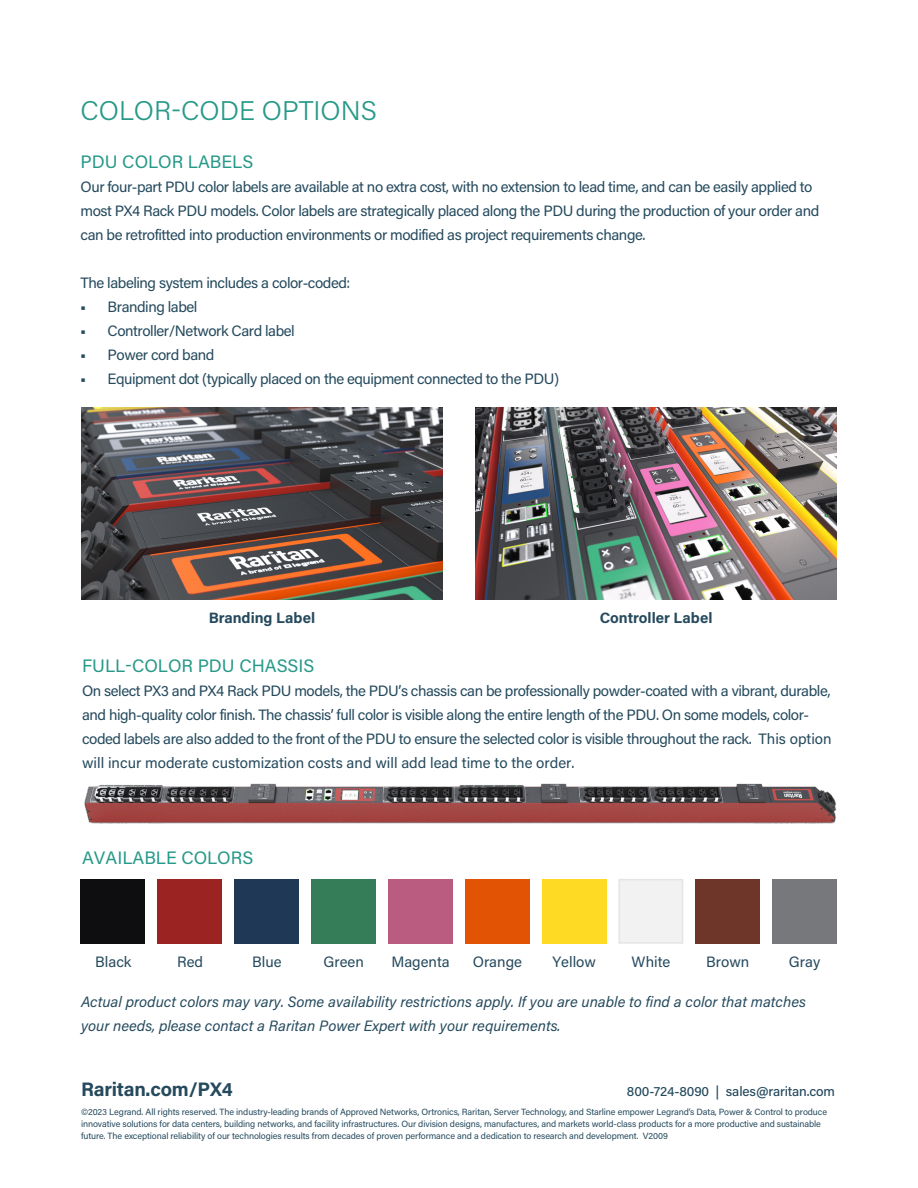
<style>
.page{position:relative;width:918px;height:1188px;background:#fff}
.page>*{position:absolute;margin:0;border:0;box-sizing:border-box;transform-origin:0 0}
.t1{font:300 27px "Acumin Pro";color:#279989}
.Footer_CTA_Black{font:700 19.5px "Acumin Pro";letter-spacing:-.01em;color:#254a5d}
.t2{font:18px "Acumin Pro";color:#279989}
.t3{font:15px/24px "Acumin Pro";letter-spacing:-.03em;color:#254a5d}
.t4{font:italic 15px/24px "Acumin Pro";color:#254a5d}
.t5{font:700 15px "Acumin Pro";color:#254a5d}
.t6{font:15px "Acumin Pro";color:#254a5d}
.Footer_CTA_Black-2{font:500 13.5px "Acumin Pro";letter-spacing:-.01em;color:#254a5d}
.t7{font:9px/12px "Acumin Pro";letter-spacing:-.01em;color:#254a5d}
</style>
<div class="page">
<img style="left:475px;top:408px;width:362px;height:192px">
<img style="left:81px;top:408px;width:362px;height:192px">
<div style="left:81px;top:879px;width:64px;height:65px;background:#0e0e10"></div>
<div style="left:157px;top:879px;width:65px;height:65px;background:#9b2423"></div>
<div style="left:234px;top:879px;width:65px;height:65px;background:#1f3855"></div>
<div style="left:311px;top:879px;width:65px;height:65px;background:#357d59"></div>
<div style="left:388px;top:879px;width:65px;height:65px;background:#ba5b80"></div>
<div style="left:465px;top:879px;width:65px;height:65px;background:#e25303"></div>
<div style="left:542px;top:879px;width:64px;height:65px;background:#feda24"></div>
<div style="left:619px;top:879px;width:64px;height:65px;background:#f1f2f1;border:2px solid #e2e6e2"></div>
<div style="left:695px;top:879px;width:65px;height:65px;background:#6d3629"></div>
<div style="left:772px;top:879px;width:65px;height:65px;background:#76787b"></div>
<img style="left:84px;top:783px;width:753px;height:41px">
<p class="t1" style="left:81px;top:92px;width:298px">COLOR-CODE OPTIONS</p>
<p class="t2" style="left:81px;top:149px;width:174px">PDU COLOR LABELS</p>
<p class="t3" style="left:81px;top:174px;width:740px">Our four-part PDU color labels are available at no extra cost, with no extension to lead time, and can be easily applied to most PX4 Rack PDU models. Color labels are strategically placed along the PDU during the production of your order and can be retrofitted into production environments or modified as project requirements change.</p>
<p class="t3" style="left:81px;top:270px;width:271px">The labeling system includes a color-coded:</p>
<p class="t3" style="left:81px;top:294px;width:118px">■ Branding label</p>
<p class="t3" style="left:81px;top:318px;width:216px">■ Controller/Network Card label</p>
<p class="t3" style="left:81px;top:342px;width:135px">■ Power cord band</p>
<p class="t3" style="left:81px;top:366px;width:480px">■ Equipment dot (typically placed on the equipment connected to the PDU)</p>
<p class="t5" style="left:209px;top:607px;width:108px">Branding Label</p>
<p class="t5" style="left:600px;top:607px;width:114px">Controller Label</p>
<p class="t2" style="left:82px;top:653px;width:234px">FULL-COLOR PDU CHASSIS</p>
<p class="t3" style="left:82px;top:678px;width:751px">On select PX3 and PX4 Rack PDU models, the PDU’s chassis can be professionally powder-coated with a vibrant, durable, and high-quality color finish. The chassis’ full color is visible along the entire length of the PDU. On some models, color&shy;coded labels are also added to the front of the PDU to ensure the selected color is visible throughout the rack. This option will incur moderate customization costs and will add lead time to the order.</p>
<p class="t2" style="left:82px;top:845px;width:173px">AVAILABLE COLORS</p>
<p class="t3" style="left:95px;top:949px;width:38px">Black</p>
<p class="t3" style="left:177px;top:949px;width:28px">Red</p>
<p class="t3" style="left:252px;top:949px;width:31px">Blue</p>
<p class="t3" style="left:324px;top:949px;width:42px">Green</p>
<p class="t6" style="left:391px;top:951px;width:60px">Magenta</p>
<p class="t3" style="left:473px;top:949px;width:51px">Orange</p>
<p class="t3" style="left:552px;top:949px;width:45px">Yellow</p>
<p class="t3" style="left:632px;top:949px;width:40px">White</p>
<p class="t3" style="left:706px;top:949px;width:45px">Brown</p>
<p class="t3" style="left:789px;top:949px;width:33px">Gray</p>
<p class="t4" style="left:81px;top:989px;width:726px">Actual product colors may vary. Some availability restrictions apply. If you are unable to find a color that matches your needs, please contact a Raritan Power Expert with your requirements.</p>
<p class="Footer_CTA_Black" style="left:81px;top:1076px;width:153px">Raritan.com/PX4</p>
<p class="Footer_CTA_Black-2" style="left:627px;top:1082px;width:210px">800-724-8090 | sales@raritan.com</p>
<p class="t7" style="left:81px;top:1105px;width:748px">©2023 Legrand. All rights reserved. The industry-leading brands of Approved Networks, Ortronics, Raritan, Server Technology, and Starline empower Legrand’s Data, Power &amp; Control to produce innovative solutions for data centers, building networks, and facility infrastructures. Our division designs, manufactures, and markets world-class products for a more productive and sustainable future. The exceptional reliability of our technologies results from decades of proven performance and a dedication to research and development. V2009</p>
</div>
